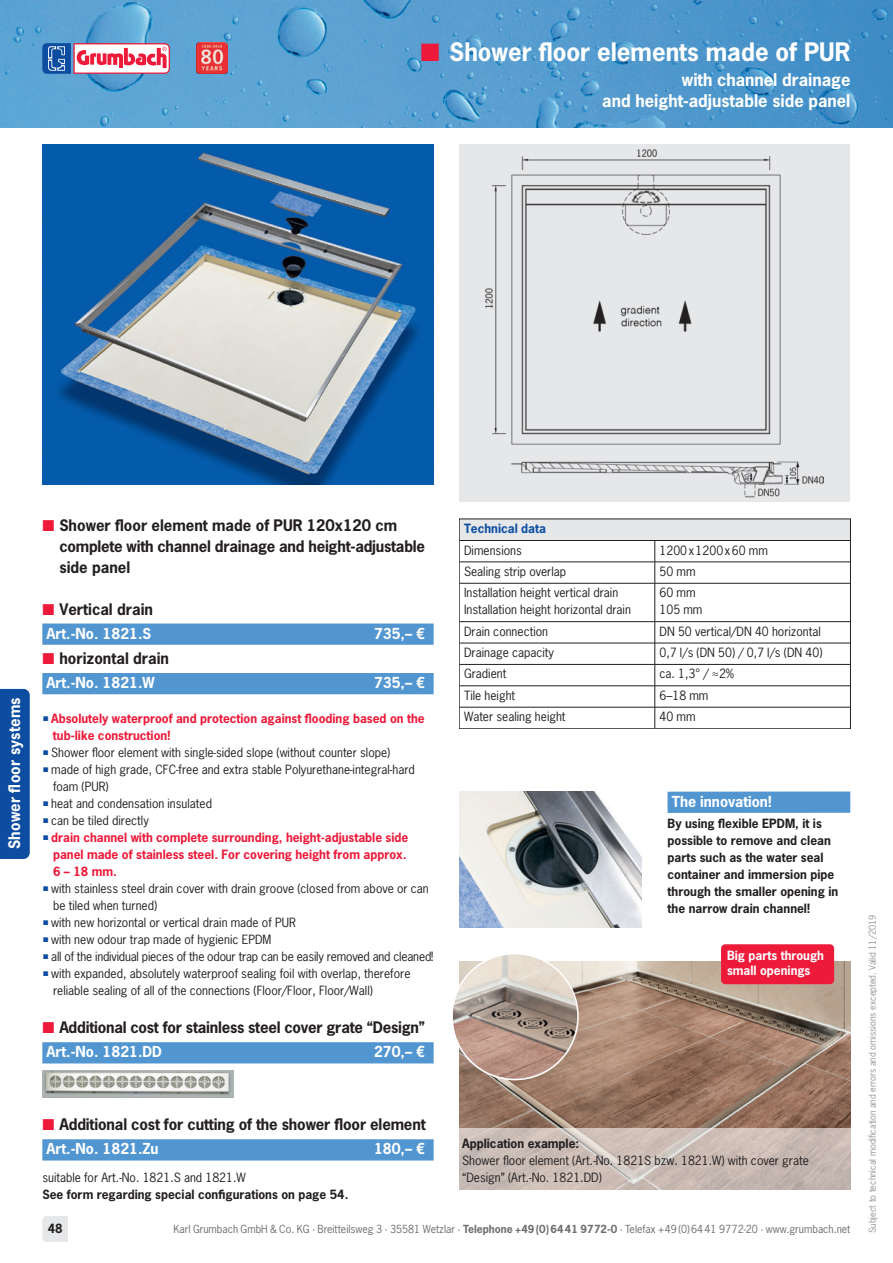
<style>
.page{position:relative;width:893px;height:1263px;background:#fff}
.page>*{position:absolute;margin:0;border:0;box-sizing:border-box;transform-origin:0 0}
.t1{font:700 24px "News Gothic Std";color:#fff}
.t2{font:700 16.5px/21px "News Gothic Std";color:#fff;text-align:right}
.t3{font:700 15px/21px "News Gothic Std";letter-spacing:-.01em;color:#231f20}
.t4{font:700 15px "News Gothic Std";letter-spacing:.015em;color:#fff}
.t5{font:700 14.25px "News Gothic Std";color:#fff}
.t6{font:12px/17px "News Gothic Std";color:#231f20}
.t7{font:700 12px/17px "News Gothic Std";color:#231f20}
.t8{font:700 12px/17px "News Gothic Std";color:#ed1a3a}
.t9{font:700 12px/15.5px "News Gothic Std";color:#fff}
.t10{font:700 12px/21.5px "News Gothic Std";color:#0d4da1}
.t11{font:10.5px "News Gothic Std";color:#6c6d70}
.t12{font:9px "News Gothic Std";color:#939598}
.s1{color:#0d4da1}
.s2{font-weight:400}
.s3{font-weight:400;color:#231f20}
.s4{font-weight:700}
</style>
<div class="page">
<svg style="left:43px;top:1216px;width:25px;height:26px"></svg>
<div style="left:0;top:689px;width:30px;height:170px;background:#0d4da1"></div>
<svg style="left:0;top:0;width:892px;height:128px;background:#549cce"></svg>
<img style="left:197px;top:43px;width:31px;height:30px">
<svg style="left:42px;top:43px;width:128px;height:31px"></svg>
<img style="left:892px;top:0;width:1px;height:128px">
<img style="left:42px;top:1070px;width:192px;height:27px">
<img style="left:42px;top:145px;width:392px;height:340px">
<div style="left:42px;top:623px;width:392px;height:22px;background:#5296d1"></div>
<div style="left:42px;top:673px;width:392px;height:21px;background:#5296d1"></div>
<div style="left:42px;top:1042px;width:392px;height:21px;background:#5296d1"></div>
<div style="left:42px;top:1139px;width:392px;height:21px;background:#5296d1"></div>
<div style="left:459px;top:519px;width:391px;height:21px;background:#e6e7e9"></div>
<div style="left:459px;top:519px;width:391px;height:210px;border:1px solid #231f20"></div>
<hr style="left:654px;top:541px;width:1px;height:187px;background:#231f20">
<hr style="left:460px;top:540px;width:390px;height:1px;background:#231f20">
<hr style="left:460px;top:562px;width:195px;height:1px;background:#231f20">
<hr style="left:655px;top:562px;width:195px;height:1px;background:#231f20">
<hr style="left:460px;top:583px;width:195px;height:1px;background:#231f20">
<hr style="left:655px;top:583px;width:195px;height:1px;background:#231f20">
<hr style="left:460px;top:621px;width:195px;height:1px;background:#231f20">
<hr style="left:655px;top:621px;width:195px;height:1px;background:#231f20">
<hr style="left:460px;top:643px;width:195px;height:1px;background:#231f20">
<hr style="left:655px;top:643px;width:195px;height:1px;background:#231f20">
<hr style="left:460px;top:664px;width:195px;height:1px;background:#231f20">
<hr style="left:655px;top:664px;width:195px;height:1px;background:#231f20">
<hr style="left:460px;top:685px;width:195px;height:1px;background:#231f20">
<hr style="left:655px;top:685px;width:195px;height:1px;background:#231f20">
<hr style="left:460px;top:707px;width:195px;height:1px;background:#231f20">
<hr style="left:655px;top:707px;width:195px;height:1px;background:#231f20">
<img style="left:459px;top:791px;width:183px;height:136px">
<div style="left:667px;top:791px;width:183px;height:22px;background:#5296d1"></div>
<div style="left:459px;top:145px;width:391px;height:357px;background:#e6e7e9"></div>
<img style="left:485px;top:149px;width:339px;height:348px">
<img style="left:459px;top:961px;width:391px;height:167px">
<div style="left:459px;top:1128px;width:391px;height:61px;background:#fff;opacity:.58"></div>
<svg style="left:452px;top:954px;width:127px;height:126px;background:#beaba1"></svg>
<div style="left:721px;top:944px;width:113px;height:40px;background:#ed1a3a;border-radius:4px"></div>
<svg style="left:422px;top:44px;width:17px;height:17px"></svg>
<p class="t1" style="left:449px;top:36px;width:402px">Shower floor elements made of PUR</p>
<p class="t2" style="left:602px;top:69px;width:250px">with channel drainage<br>and height-adjustable side panel</p>
<p class="t4" style="left:4px;top:849px;width:153px;rotate:-90deg">Shower floor systems</p>
<p class="t3" style="left:59px;top:514px;width:367px">Shower floor element made of PUR 120x120 cm complete with channel drainage and height-adjustable side panel</p>
<p class="t3" style="left:59px;top:598px;width:95px">Vertical drain</p>
<p class="t5" style="left:47px;top:624px;width:106px">Art.-No. 1821.S</p>
<p class="t5" style="left:374px;top:624px;width:53px">735,– €</p>
<p class="t3" style="left:59px;top:648px;width:111px">horizontal drain</p>
<p class="t5" style="left:47px;top:673px;width:110px">Art.-No. 1821.W</p>
<p class="t5" style="left:374px;top:673px;width:53px">735,– €</p>
<p class="t8" style="left:53px;top:710px;width:373px;text-indent:-11px"><span class="s1">○</span> Absolutely waterproof and protection against flooding based on the tub-like construction!</p>
<p class="t6" style="left:42px;top:744px;width:349px"><span class="s1">○</span> Shower floor element with single-sided slope (without counter slope)</p>
<p class="t6" style="left:53px;top:761px;width:363px;text-indent:-11px"><span class="s1">○</span> made of high grade, CFC-free and extra stable Polyurethane-integral-hard foam (PUR)</p>
<p class="t6" style="left:42px;top:795px;width:171px"><span class="s1">○</span> heat and condensation insulated</p>
<p class="t6" style="left:42px;top:812px;width:108px"><span class="s1">○</span> can be tiled directly</p>
<p class="t8" style="left:53px;top:829px;width:357px;text-indent:-11px"><span class="s1">○</span> drain channel with complete surrounding, height-adjustable side panel made of stainless steel. For covering height from approx.<br>6 – 18 mm.</p>
<p class="t6" style="left:53px;top:880px;width:377px;text-indent:-11px"><span class="s1">○</span> with stainless steel drain cover with drain groove (closed from above or can be tiled when turned)</p>
<p class="t6" style="left:42px;top:914px;width:255px"><span class="s1">○</span> with new horizontal or vertical drain made of PUR</p>
<p class="t6" style="left:42px;top:931px;width:231px"><span class="s1">○</span> with new odour trap made of hygienic EPDM</p>
<p class="t6" style="left:42px;top:948px;width:392px"><span class="s1">○</span> all of the individual pieces of the odour trap can be easily removed and cleaned!</p>
<p class="t6" style="left:53px;top:965px;width:359px;text-indent:-11px"><span class="s1">○</span> with expanded, absolutely waterproof sealing foil with overlap, therefore reliable sealing of all of the connections (Floor/Floor, Floor/Wall)</p>
<p class="t3" style="left:59px;top:1017px;width:367px">Additional cost for stainless steel cover grate “Design”</p>
<p class="t5" style="left:47px;top:1042px;width:117px">Art.-No. 1821.DD</p>
<p class="t5" style="left:374px;top:1042px;width:53px">270,– €</p>
<p class="t3" style="left:59px;top:1114px;width:368px">Additional cost for cutting of the shower floor element</p>
<p class="t5" style="left:47px;top:1139px;width:114px">Art.-No. 1821.Zu</p>
<p class="t5" style="left:374px;top:1139px;width:53px">180,– €</p>
<p class="t7" style="left:42px;top:1169px;width:308px"><span class="s2">suitable for Art.-No. 1821.S and 1821.W<br></span>See form regarding special configurations on page 54.</p>
<p class="t10" style="left:464px;top:518px;width:83px">Technical data<br><span class="s3">Dimensions</span></p>
<p class="t6" style="left:659px;top:541px;width:110px">1200 x 1200 x 60 mm</p>
<p class="t6" style="left:464px;top:563px;width:104px">Sealing strip overlap</p>
<p class="t6" style="left:659px;top:563px;width:38px">50 mm</p>
<p class="t6" style="left:464px;top:584px;width:168px">Installation height vertical drain<br>Installation height horizontal drain</p>
<p class="t6" style="left:659px;top:584px;width:44px">60 mm<br>105 mm</p>
<p class="t6" style="left:464px;top:622px;width:86px">Drain connection</p>
<p class="t6" style="left:659px;top:622px;width:163px">DN 50 vertical/DN 40 horizontal</p>
<p class="t6" style="left:464px;top:644px;width:92px">Drainage capacity</p>
<p class="t6" style="left:659px;top:644px;width:164px">0,7 l/s (DN 50) / 0,7 l/s (DN 40)</p>
<p class="t6" style="left:464px;top:665px;width:44px">Gradient</p>
<p class="t6" style="left:659px;top:665px;width:76px">ca. 1,3° / ≈2%</p>
<p class="t6" style="left:464px;top:687px;width:53px">Tile height</p>
<p class="t6" style="left:659px;top:687px;width:50px">6–18 mm</p>
<p class="t6" style="left:464px;top:708px;width:103px">Water sealing height</p>
<p class="t6" style="left:659px;top:708px;width:38px">40 mm</p>
<p class="t5" style="left:672px;top:792px;width:101px">The innovation!</p>
<p class="t7" style="left:668px;top:815px;width:172px">By using flexible EPDM, it is possible to remove and clean parts such as the water seal container and immersion pipe through the smaller opening in the narrow drain channel!</p>
<p class="t9" style="left:727px;top:947px;width:99px">Big parts through small openings</p>
<p class="t6" style="left:462px;top:1135px;width:348px"><span class="s4">Application example:<br></span>Shower floor element (Art.-No. 1821S bzw. 1821.W) with cover grate “Design” (Art.-No. 1821.DD)</p>
<p class="t7" style="left:48px;top:1220px;width:16px">48</p>
<p class="t11" style="left:174px;top:1222px;width:678px">Karl Grumbach GmbH &amp; Co. KG · Breitteilsweg 3 · 35581 Wetzlar · <span class="s4">Telephone +49(0)6441 9772-0</span> · Telefax +49(0)6441 9772-20 · www.grumbach.net</p>
<p class="t12" style="left:867px;top:1233px;width:320px;rotate:-90deg">Subject to technical modification and errors and omissions excepted. Valid 11/2019</p>
</div>
